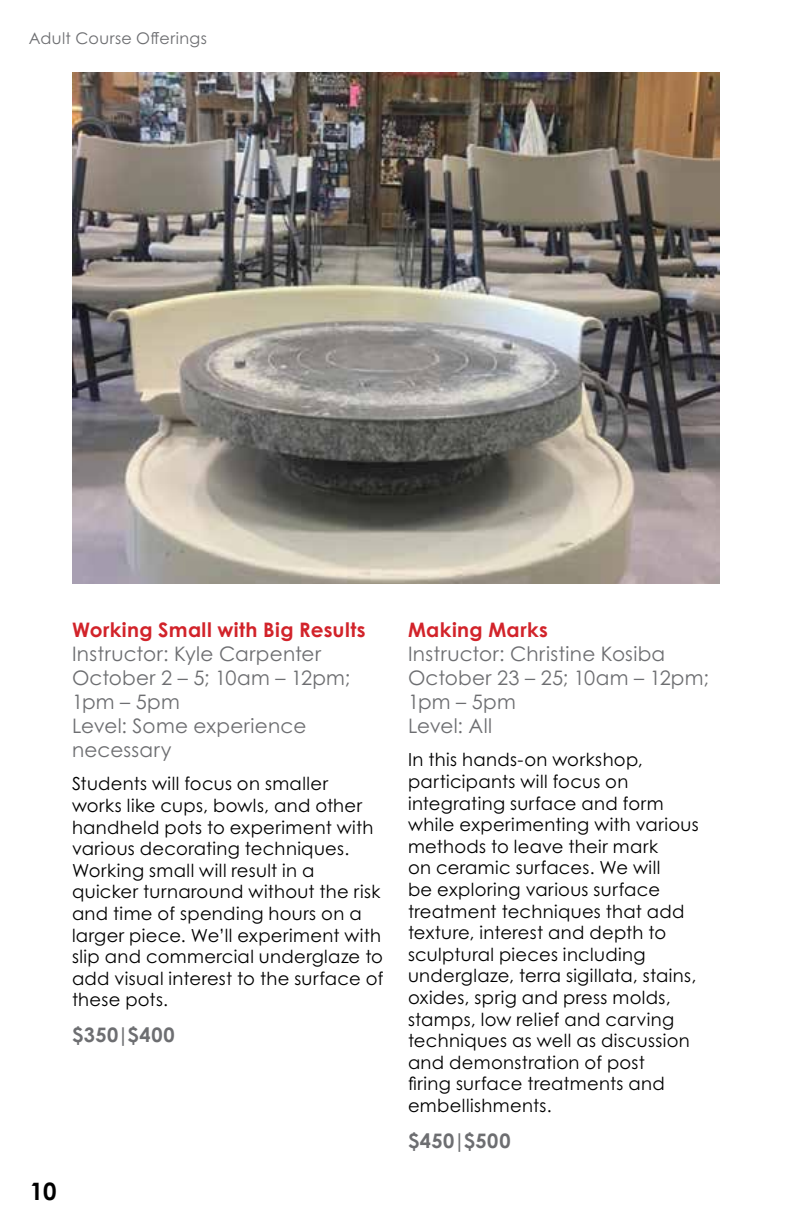
<style>
.page{position:relative;width:792px;height:1224px;background:#fff}
.page>*{position:absolute;margin:0;border:0;box-sizing:border-box;transform-origin:0 0}
.t1{font:700 24px "Century Gothic Pro";color:#000}
.t2{font:20px/24px "Century Gothic Pro";letter-spacing:.015em;color:#6d6e71}
.t3{font:700 20px "Century Gothic Pro";letter-spacing:.02em;color:#d2232a}
.t4{font:700 20px "Century Gothic Pro";letter-spacing:.025em;color:#6d6e71}
.t5{font:18px/21.6px "Century Gothic Pro";letter-spacing:.02em;color:#000}
.t6{font:16px "Century Gothic Pro";letter-spacing:.025em;color:#6d6e71}
</style>
<div class="page">
<img style="left:72px;top:72px;width:648px;height:511px">
<p class="t6" style="left:29px;top:28px;width:180px">Adult Course Offerings</p>
<p class="t3" style="left:72px;top:617px;width:295px">Working Small with Big Results</p>
<p class="t2" style="left:72px;top:641px;width:280px">Instructor: Kyle Carpenter<br>October 2 – 5; 10am – 12pm;<br>1pm – 5pm<br>Level: Some experience necessary</p>
<p class="t5" style="left:72px;top:773px;width:313px">Students will focus on smaller<br>works like cups, bowls, and other handheld pots to experiment with various decorating techniques.<br>Working small will result in a quicker turnaround without the risk and time of spending hours on a larger piece. We’ll experiment with slip and commercial underglaze to add visual interest to the surface of these pots.</p>
<p class="t4" style="left:72px;top:1023px;width:104px">$350|$400</p>
<h1 class="t1" style="left:30px;top:1176px;width:28px">10</h1>
<p class="t3" style="left:408px;top:617px;width:141px">Making Marks</p>
<p class="t2" style="left:408px;top:641px;width:302px">Instructor: Christine Kosiba<br>October 23 – 25; 10am – 12pm;<br>1pm – 5pm<br>Level: All</p>
<p class="t5" style="left:408px;top:749px;width:292px">In this hands-on workshop, participants will focus on integrating surface and form while experimenting with various methods to leave their mark<br>on ceramic surfaces. We will<br>be exploring various surface treatment techniques that add texture, interest and depth to sculptural pieces including underglaze, terra sigillata, stains, oxides, sprig and press molds, stamps, low relief and carving techniques as well as discussion and demonstration of post<br>firing surface treatments and embellishments.</p>
<p class="t4" style="left:408px;top:1128px;width:104px">$450|$500</p>
</div>
